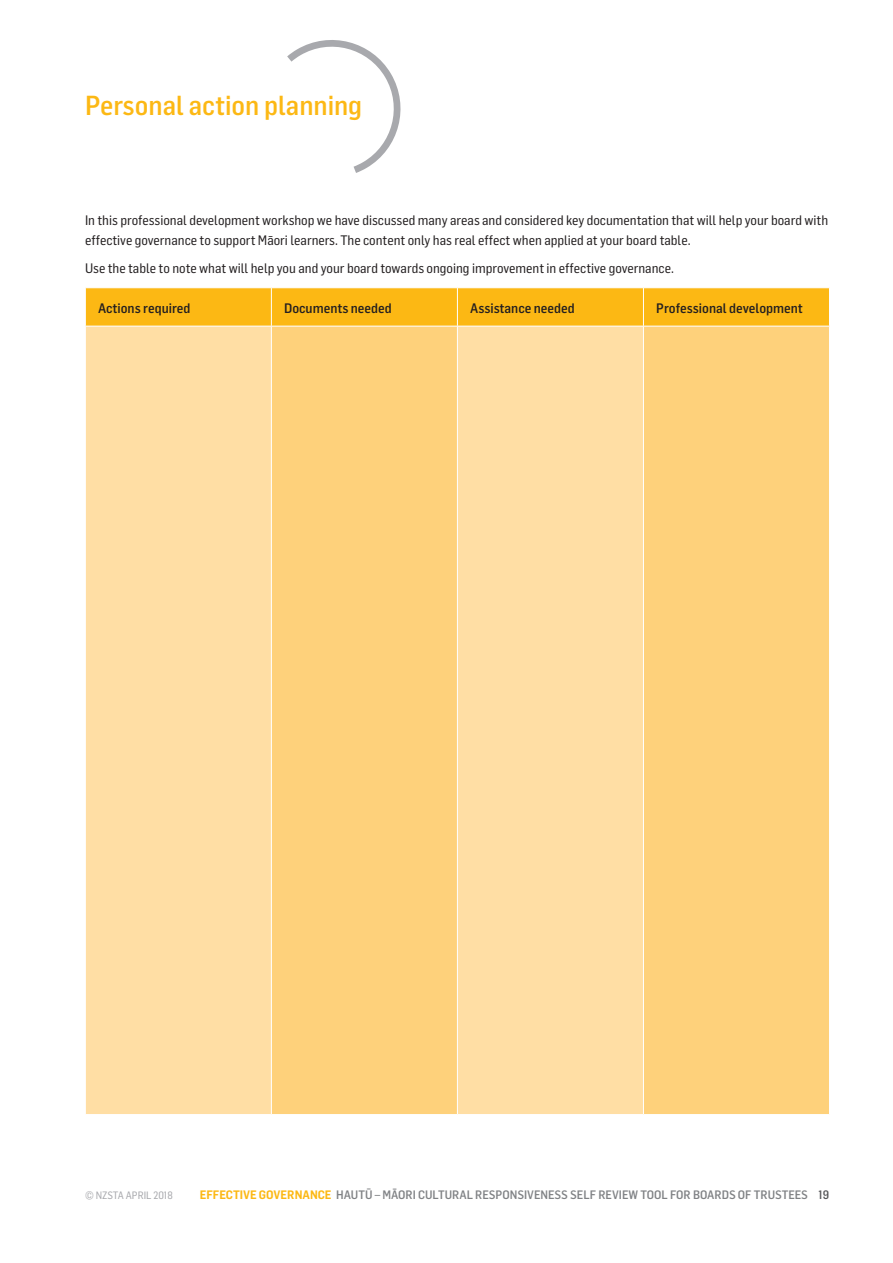
<style>
.page{position:relative;width:893px;height:1263px;background:#fff}
.page>*{position:absolute;margin:0;border:0;box-sizing:border-box;transform-origin:0 0}
.t1{font:500 27px "Flama Semicondensed";color:#fcb814}
.t2{font:13.5px/19.5px "Flama Semicondensed Basic";color:#231f20}
.t3{font:500 13.5px "Flama Semicondensed";color:#231f20}
.t4{font:500 12px "Flama Semicondensed";color:#808285}
.t5{font:10.5px "Flama Semicondensed Basic";color:#a8a9ad}
.s1{font-weight:600;color:#fcb814}
.s2{color:#57585a}
</style>
<div class="page">
<svg style="left:287px;top:40px;width:114px;height:133px"></svg>
<div style="left:86px;top:288px;width:743px;height:38px;background:#fcb814"></div>
<div style="left:86px;top:327px;width:185px;height:787px;background:#ffdea4"></div>
<svg style="left:272px;top:327px;width:557px;height:787px;background:#fed588"></svg>
<hr style="left:271px;top:288px;width:1px;height:38px;background:#fff">
<hr style="left:457px;top:288px;width:1px;height:38px;background:#fff">
<hr style="left:643px;top:288px;width:1px;height:38px;background:#fff">
<hr style="left:457px;top:326px;width:1px;height:788px;background:#fff">
<hr style="left:643px;top:326px;width:1px;height:788px;background:#fff">
<h1 class="t1" style="left:85px;top:88px;width:279px">Personal action planning</h1>
<p class="t2" style="left:85px;top:210px;width:745px">In this professional development workshop we have discussed many areas and considered key documentation that will help your board with effective governance to support Māori learners. The content only has real effect when applied at your board table.</p>
<p class="t2" style="left:85px;top:258px;width:590px">Use the table to note what will help you and your board towards ongoing improvement in effective governance.</p>
<p class="t3" style="left:98px;top:300px;width:94px">Actions required</p>
<p class="t3" style="left:284px;top:300px;width:109px">Documents needed</p>
<p class="t3" style="left:470px;top:300px;width:106px">Assistance needed</p>
<p class="t3" style="left:656px;top:300px;width:148px">Professional development</p>
<p class="t5" style="left:85px;top:1189px;width:89px">© NZSTA APRIL 2018</p>
<p class="t4" style="left:200px;top:1187px;width:631px"><span class="s1">EFFECTIVE GOVERNANCE</span> HAUTŪ – MĀORI CULTURAL RESPONSIVENESS SELF REVIEW TOOL FOR BOARDS OF TRUSTEES <span class="s2">19</span></p>
</div>
